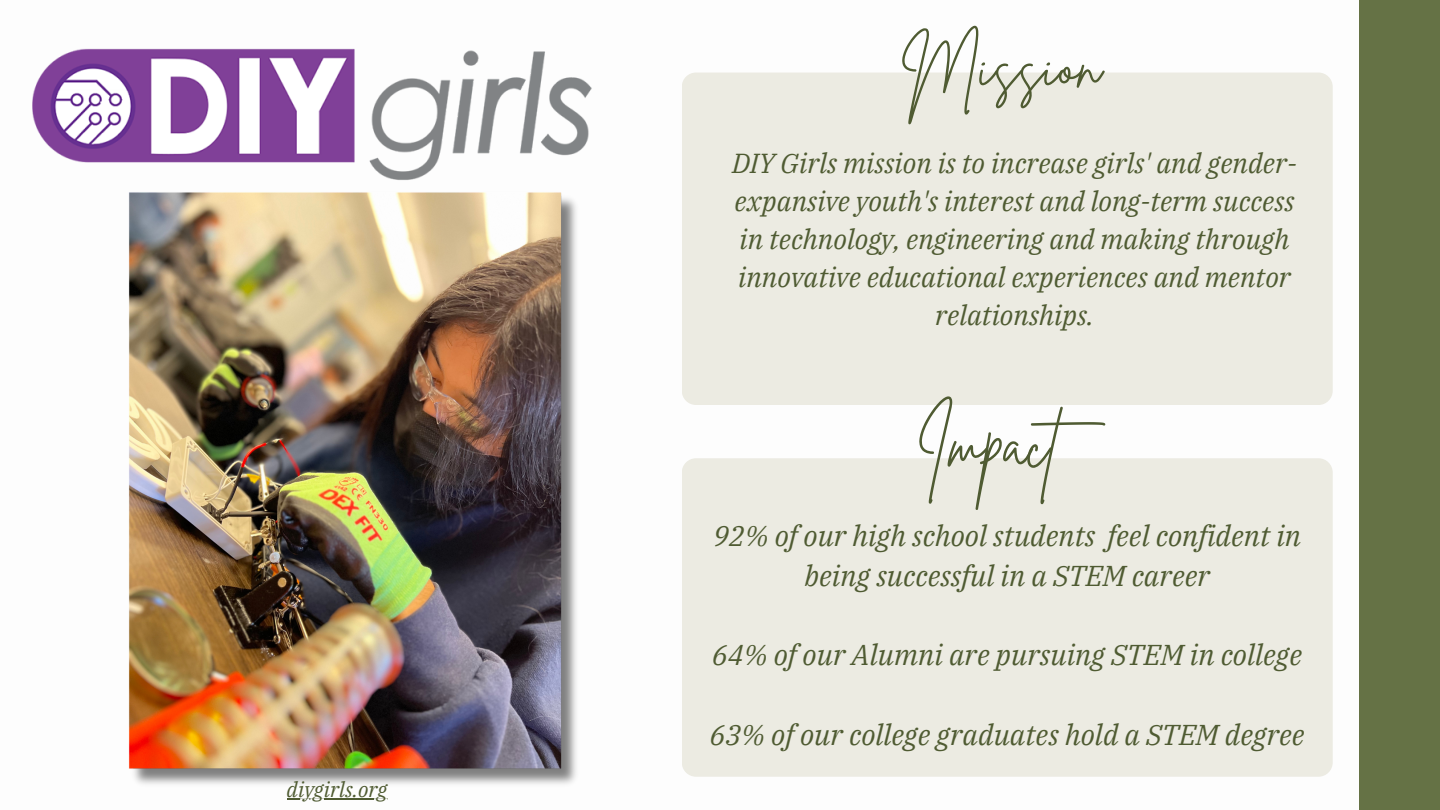
<style>
.page{position:relative;width:1440px;height:810px;background:#fff}
.page>*{position:absolute;margin:0;border:0;box-sizing:border-box;transform-origin:0 0}
.t1{font:66.4px "Brittany Signature";color:#4f5b32}
.t2{font:61.4px "Brittany Signature";color:#4f5b32}
.t3{font:italic 28.6px/39.8px "IBM Plex Serif";color:#4f5b32;text-align:center}
.t4{font:italic 27.4px/38.1px "IBM Plex Serif";color:#4f5b32;text-align:center}
.t5{font:italic 21px "IBM Plex Serif";color:#4f5b32}
</style>
<div class="page">
<div style="left:1359px;top:0;width:81px;height:810px;background:#657245"></div>
<div style="left:682px;top:458px;width:650px;height:319px;background:#ecebe2;border-radius:14px"></div>
<div style="left:682px;top:73px;width:650px;height:332px;background:#ecebe2;border-radius:14px"></div>
<img style="left:32px;top:48px;width:560px;height:132px">
<img style="left:128px;top:192px;width:449px;height:593px">
<hr style="left:287px;top:799px;width:101px;height:1px;background:#4f5b32">
<h2 class="t5" style="left:287px;top:776px;width:102px">diygirls.org</h2>
<p class="t2" style="left:901px;top:26px;width:201px">Mission</p>
<h2 class="t4" style="left:732px;top:143px;width:566px">DIY Girls mission is to increase girls' and gender&shy;expansive youth's interest and long-term success in technology, engineering and making through innovative educational experiences and mentor relationships.</h2>
<h1 class="t1" style="left:916px;top:400px;width:209px">Impact</h1>
<h1 class="t3" style="left:713px;top:515px;width:589px">92% of our high school students feel confident in being successful in a STEM career</h1>
<h2 class="t3" style="left:712px;top:635px;width:591px">64% of our Alumni are pursuing STEM in college</h2>
<h2 class="t3" style="left:710px;top:714px;width:596px">63% of our college graduates hold a STEM degree</h2>
</div>
